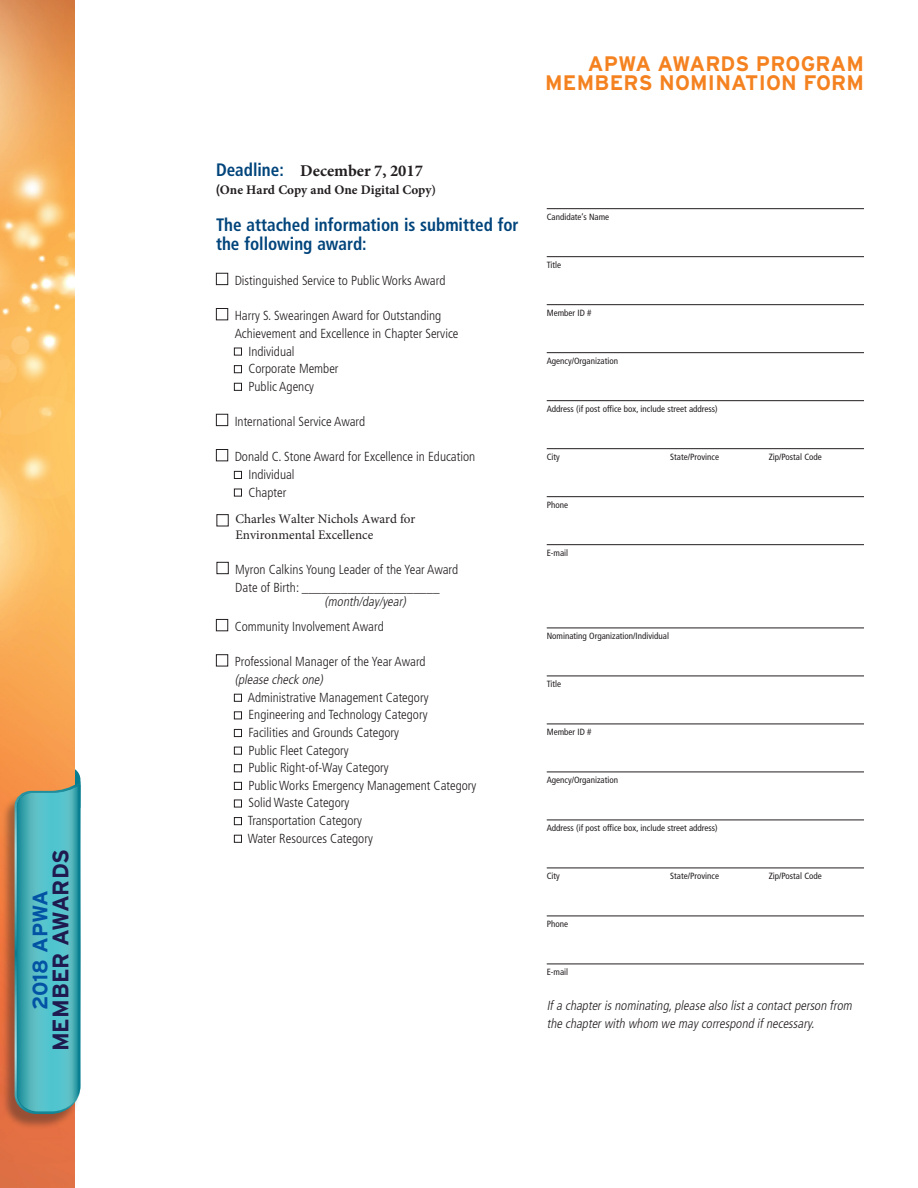
<style>
.page{position:relative;width:918px;height:1188px;background:#fff}
.page>*{position:absolute;margin:0;border:0;box-sizing:border-box;transform-origin:0 0}
.t1{font:700 22.5px "Interstate";color:#1f1a4f}
.t2{font:700 21px/19.5px "Interstate";letter-spacing:.01em;color:#f58220;text-align:right}
.t3{font:700 21px "Interstate";letter-spacing:-.005em;color:#0353a5}
.t4{font:700 condensed 18px/19.5px "Frutiger LT";color:#00447b;scale:.95 1}
.t5{font:700 16.5px "Minion Pro";color:#231f20}
.t6{font:300 condensed 13.2px/17.7px "Frutiger LT";color:#231f20}
.t7{font:italic 300 condensed 13.2px/17.7px "Frutiger LT";color:#231f20}
.t8{font:13.2px/15.8px "Minion Pro";color:#231f20}
.t9{font:700 13.2px "Minion Pro";color:#231f20}
.t10{font:condensed 9px "Frutiger LT";color:#231f20}
.s1{font-family:"Frutiger LT";font-stretch:condensed;font-size:18px;color:#00447b}
.s2{font-family:"Frutiger LT";font-stretch:condensed}
</style>
<div class="page">
<img style="left:0;top:0;width:75px;height:1188px">
<div style="left:1px;top:785px;width:79px;height:345px;background:#231f20;opacity:.4"></div>
<svg style="left:13px;top:766px;width:68px;height:349px;background:#59afb2"></svg>
<div style="left:216px;top:273px;width:12px;height:12px;border:1px solid #231f20"></div>
<div style="left:216px;top:308px;width:12px;height:12px;border:1px solid #231f20"></div>
<div style="left:234px;top:348px;width:8px;height:8px;border:1px solid #231f20"></div>
<div style="left:234px;top:365px;width:8px;height:8px;border:1px solid #231f20"></div>
<div style="left:234px;top:383px;width:8px;height:8px;border:1px solid #231f20"></div>
<div style="left:216px;top:414px;width:12px;height:12px;border:1px solid #231f20"></div>
<div style="left:216px;top:449px;width:12px;height:12px;border:1px solid #231f20"></div>
<div style="left:234px;top:471px;width:8px;height:8px;border:1px solid #231f20"></div>
<div style="left:234px;top:489px;width:8px;height:7px;border:1px solid #231f20"></div>
<div style="left:217px;top:562px;width:12px;height:12px;border:1px solid #231f20"></div>
<div style="left:216px;top:619px;width:12px;height:12px;border:1px solid #231f20"></div>
<div style="left:216px;top:654px;width:12px;height:12px;border:1px solid #231f20"></div>
<div style="left:234px;top:694px;width:8px;height:8px;border:1px solid #231f20"></div>
<div style="left:234px;top:711px;width:8px;height:8px;border:1px solid #231f20"></div>
<div style="left:234px;top:729px;width:8px;height:8px;border:1px solid #231f20"></div>
<div style="left:234px;top:747px;width:8px;height:8px;border:1px solid #231f20"></div>
<div style="left:234px;top:764px;width:8px;height:8px;border:1px solid #231f20"></div>
<div style="left:234px;top:782px;width:8px;height:8px;border:1px solid #231f20"></div>
<div style="left:234px;top:800px;width:8px;height:7px;border:1px solid #231f20"></div>
<div style="left:234px;top:817px;width:8px;height:8px;border:1px solid #231f20"></div>
<div style="left:234px;top:835px;width:8px;height:8px;border:1px solid #231f20"></div>
<hr style="left:547px;top:208px;width:317px;height:1px;background:#231f20">
<hr style="left:547px;top:256px;width:317px;height:1px;background:#231f20">
<hr style="left:547px;top:304px;width:317px;height:1px;background:#231f20">
<hr style="left:547px;top:352px;width:317px;height:1px;background:#231f20">
<hr style="left:547px;top:400px;width:317px;height:1px;background:#231f20">
<hr style="left:547px;top:448px;width:317px;height:1px;background:#231f20">
<hr style="left:547px;top:496px;width:317px;height:1px;background:#231f20">
<hr style="left:547px;top:544px;width:317px;height:1px;background:#231f20">
<hr style="left:547px;top:628px;width:317px;height:1px;background:#231f20">
<hr style="left:547px;top:676px;width:317px;height:1px;background:#231f20">
<hr style="left:547px;top:724px;width:317px;height:1px;background:#231f20">
<hr style="left:547px;top:772px;width:317px;height:1px;background:#231f20">
<hr style="left:547px;top:820px;width:317px;height:1px;background:#231f20">
<hr style="left:547px;top:868px;width:317px;height:1px;background:#231f20">
<hr style="left:547px;top:916px;width:317px;height:1px;background:#231f20">
<hr style="left:547px;top:964px;width:317px;height:1px;background:#231f20">
<div style="left:217px;top:514px;width:12px;height:12px;border:1px solid #231f20"></div>
<h1 class="t1" style="left:48px;top:1051px;width:204px;rotate:-90deg">MEMBER AWARDS</h1>
<h2 class="t3" style="left:28px;top:1010px;width:121px;rotate:-90deg">2018 APWA</h2>
<p class="t5" style="left:216px;top:159px;width:209px"><span class="s1">Deadline:</span> December 7, 2017</p>
<p class="t9" style="left:216px;top:180px;width:222px"><span class="s2">(</span>One Hard Copy and One Digital Copy)</p>
<h3 class="t4" style="left:216px;top:215px;width:320px">The attached information is submitted for the following award:</h3>
<p class="t6" style="left:235px;top:272px;width:212px">Distinguished Service to Public Works Award</p>
<p class="t6" style="left:235px;top:307px;width:208px">Harry S. Swearingen Award for Outstanding</p>
<p class="t6" style="left:235px;top:325px;width:225px">Achievement and Excellence in Chapter Service</p>
<p class="t6" style="left:248px;top:342px;width:48px">Individual</p>
<p class="t6" style="left:248px;top:360px;width:92px">Corporate Member</p>
<p class="t6" style="left:248px;top:378px;width:67px">Public Agency</p>
<p class="t6" style="left:235px;top:413px;width:132px">International Service Award</p>
<p class="t6" style="left:248px;top:448px;width:228px;text-indent:-14px">Donald C. Stone Award for Excellence in Education<br>Individual<br>Chapter</p>
<p class="t8" style="left:235px;top:511px;width:182px">Charles Walter Nichols Award for<br>Environmental Excellence</p>
<p class="t6" style="left:235px;top:561px;width:225px">Myron Calkins Young Leader of the Year Award<br>Date of Birth: _____________________</p>
<p class="t7" style="left:325px;top:593px;width:85px">(month/day/year)</p>
<p class="t6" style="left:235px;top:618px;width:151px">Community Involvement Award</p>
<p class="t6" style="left:235px;top:653px;width:193px">Professional Manager of the Year Award</p>
<p class="t7" style="left:235px;top:671px;width:92px">(please check one)</p>
<p class="t6" style="left:248px;top:688px;width:230px">Administrative Management Category<br>Engineering and Technology Category<br>Facilities and Grounds Category<br>Public Fleet Category<br>Public Right-of-Way Category<br>Public Works Emergency Management Category<br>Solid Waste Category<br>Transportation Category<br>Water Resources Category</p>
<h2 class="t2" style="left:545px;top:54px;width:320px">APWA AWARDS PROGRAM<br>MEMBERS NOMINATION FORM</h2>
<p class="t10" style="left:547px;top:211px;width:64px">Candidate’s Name</p>
<p class="t10" style="left:547px;top:259px;width:16px">Title</p>
<p class="t10" style="left:547px;top:307px;width:46px">Member ID #</p>
<p class="t10" style="left:547px;top:355px;width:73px">Agency/Organization</p>
<p class="t10" style="left:547px;top:403px;width:173px">Address (if post office box, include street address)</p>
<p class="t10" style="left:547px;top:451px;width:15px">City</p>
<p class="t10" style="left:670px;top:451px;width:50px">State/Province</p>
<p class="t10" style="left:769px;top:451px;width:55px">Zip/Postal Code</p>
<p class="t10" style="left:547px;top:499px;width:23px">Phone</p>
<p class="t10" style="left:547px;top:547px;width:23px">E-mail</p>
<p class="t10" style="left:547px;top:631px;width:124px">Nominating Organization/Individual</p>
<p class="t10" style="left:547px;top:679px;width:16px">Title</p>
<p class="t10" style="left:547px;top:727px;width:46px">Member ID #</p>
<p class="t10" style="left:547px;top:775px;width:73px">Agency/Organization</p>
<p class="t10" style="left:547px;top:823px;width:173px">Address (if post office box, include street address)</p>
<p class="t10" style="left:547px;top:871px;width:15px">City</p>
<p class="t10" style="left:670px;top:871px;width:50px">State/Province</p>
<p class="t10" style="left:769px;top:871px;width:55px">Zip/Postal Code</p>
<p class="t10" style="left:547px;top:919px;width:23px">Phone</p>
<p class="t10" style="left:547px;top:967px;width:23px">E-mail</p>
<p class="t7" style="left:547px;top:997px;width:309px">Ifa chapterisnominating,please also lista contactperson from the chapterwith whom we maycorrespond ifnecessary.</p>
</div>
